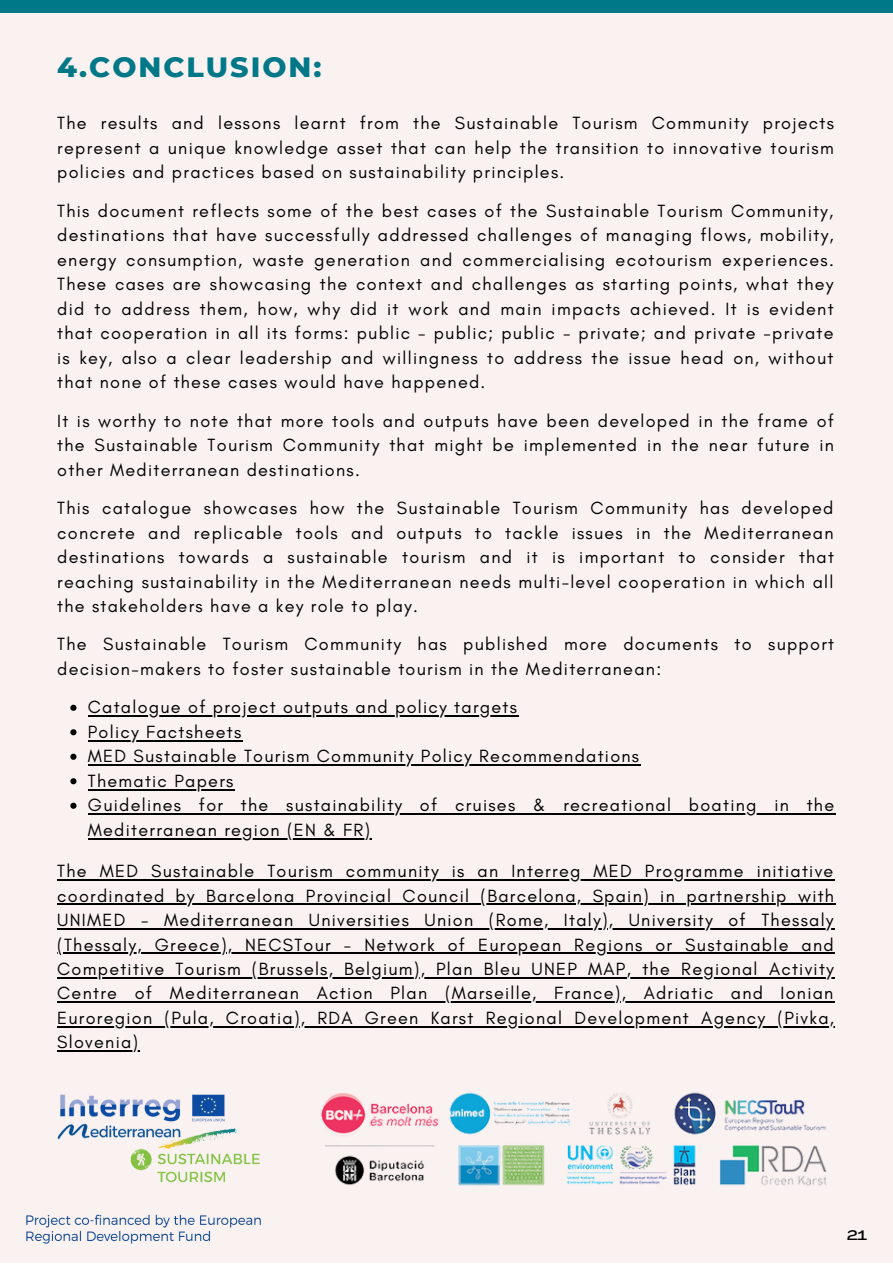
<style>
.page{position:relative;width:893px;height:1264px;background:#fff}
.page>*{position:absolute;margin:0;border:0;box-sizing:border-box;transform-origin:0 0}
.t1{font:800 28.5px "Montserrat";letter-spacing:.07em;color:#007888}
.t2{font:18px/24.5px "Glacial Indifference";letter-spacing:.07em;color:#000;text-align:justify}
.t3{font:500 13.5px "Agrandir Grand";color:#000}
</style>
<div class="page">
<div style="left:0;top:0;width:892px;height:1262px;background:#faf1f1"></div>
<svg style="left:70px;top:704px;width:6px;height:6px"></svg>
<hr style="left:88px;top:715px;width:430px;height:2px;background:#000">
<svg style="left:70px;top:729px;width:6px;height:6px"></svg>
<hr style="left:88px;top:739px;width:154px;height:2px;background:#000">
<svg style="left:70px;top:753px;width:6px;height:6px"></svg>
<hr style="left:88px;top:764px;width:552px;height:2px;background:#000">
<svg style="left:70px;top:778px;width:6px;height:6px"></svg>
<hr style="left:88px;top:788px;width:147px;height:2px;background:#000">
<svg style="left:70px;top:802px;width:6px;height:6px"></svg>
<hr style="left:88px;top:813px;width:747px;height:2px;background:#000">
<hr style="left:88px;top:837px;width:283px;height:2px;background:#000">
<hr style="left:57px;top:878px;width:777px;height:2px;background:#000">
<hr style="left:57px;top:903px;width:139px;height:2px;background:#000">
<hr style="left:196px;top:903px;width:284px;height:2px;background:#000">
<hr style="left:480px;top:903px;width:355px;height:2px;background:#000">
<hr style="left:57px;top:927px;width:70px;height:2px;background:#000">
<hr style="left:127px;top:927px;width:501px;height:2px;background:#000">
<hr style="left:628px;top:927px;width:206px;height:2px;background:#000">
<hr style="left:57px;top:952px;width:188px;height:2px;background:#000">
<hr style="left:245px;top:952px;width:87px;height:2px;background:#000">
<hr style="left:332px;top:952px;width:503px;height:2px;background:#000">
<hr style="left:57px;top:976px;width:379px;height:2px;background:#000">
<hr style="left:436px;top:976px;width:190px;height:2px;background:#000">
<hr style="left:626px;top:976px;width:209px;height:2px;background:#000">
<hr style="left:57px;top:1001px;width:586px;height:1px;background:#000">
<hr style="left:643px;top:1001px;width:191px;height:1px;background:#000">
<hr style="left:57px;top:1025px;width:96px;height:2px;background:#000">
<hr style="left:153px;top:1025px;width:164px;height:2px;background:#000">
<hr style="left:317px;top:1025px;width:157px;height:2px;background:#000">
<hr style="left:474px;top:1025px;width:361px;height:2px;background:#000">
<hr style="left:57px;top:1050px;width:82px;height:1px;background:#000">
<div style="left:0;top:0;width:892px;height:13px;background:#007888"></div>
<img style="left:321px;top:1092px;width:506px;height:94px">
<img style="left:57px;top:1094px;width:203px;height:89px">
<img style="left:26px;top:1214px;width:235px;height:30px">
<h1 class="t1" style="left:57px;top:49px;width:266px">4.CONCLUSION:</h1>
<p class="t2" style="left:57px;top:111px;width:778px">The results and lessons learnt from the Sustainable Tourism Community projects represent a unique knowledge asset that can help the transition to innovative tourism policies and practices based on sustainability principles.</p>
<p class="t2" style="left:57px;top:198px;width:778px">This document reflects some of the best cases of the Sustainable Tourism Community, destinations that have successfully addressed challenges of managing flows, mobility, energy consumption, waste generation and commercialising ecotourism experiences.<br>These cases are showcasing the context and challenges as starting points, what they did to address them, how, why did it work and main impacts achieved. It is evident that cooperation in all its forms: public - public; public - private; and private -private is key, also a clear leadership and willingness to address the issue head on, without that none of these cases would have happened.</p>
<p class="t2" style="left:57px;top:408px;width:778px">It is worthy to note that more tools and outputs have been developed in the frame of the Sustainable Tourism Community that might be implemented in the near future in other Mediterranean destinations.</p>
<p class="t2" style="left:57px;top:495px;width:778px">This catalogue showcases how the Sustainable Tourism Community has developed concrete and replicable tools and outputs to tackle issues in the Mediterranean destinations towards a sustainable tourism and it is important to consider that reaching sustainability in the Mediterranean needs multi-level cooperation in which all the stakeholders have a key role to play.</p>
<p class="t2" style="left:57px;top:632px;width:778px">The Sustainable Tourism Community has published more documents to support decision-makers to foster sustainable tourism in the Mediterranean:</p>
<p class="t2" style="left:88px;top:695px;width:747px;text-align:left">Catalogue of project outputs and policy targets<br>Policy Factsheets<br>MED Sustainable Tourism Community Policy Recommendations<br>Thematic Papers<br>Guidelines for the sustainability of cruises &amp; recreational boating in the Mediterranean region (EN &amp; FR)</p>
<p class="t2" style="left:57px;top:858px;width:778px">The MED Sustainable Tourism community is an Interreg MED Programme initiative coordinated by Barcelona Provincial Council (Barcelona, Spain) in partnership with UNIMED - Mediterranean Universities Union (Rome, Italy), University of Thessaly (Thessaly, Greece), NECSTour - Network of European Regions or Sustainable and Competitive Tourism (Brussels, Belgium), Plan Bleu UNEP MAP, the Regional Activity Centre of Mediterranean Action Plan (Marseille, France), Adriatic and Ionian Euroregion (Pula, Croatia), RDA Green Karst Regional Development Agency (Pivka, Slovenia)</p>
<p class="t3" style="left:847px;top:1229px;width:22px">21</p>
</div>
